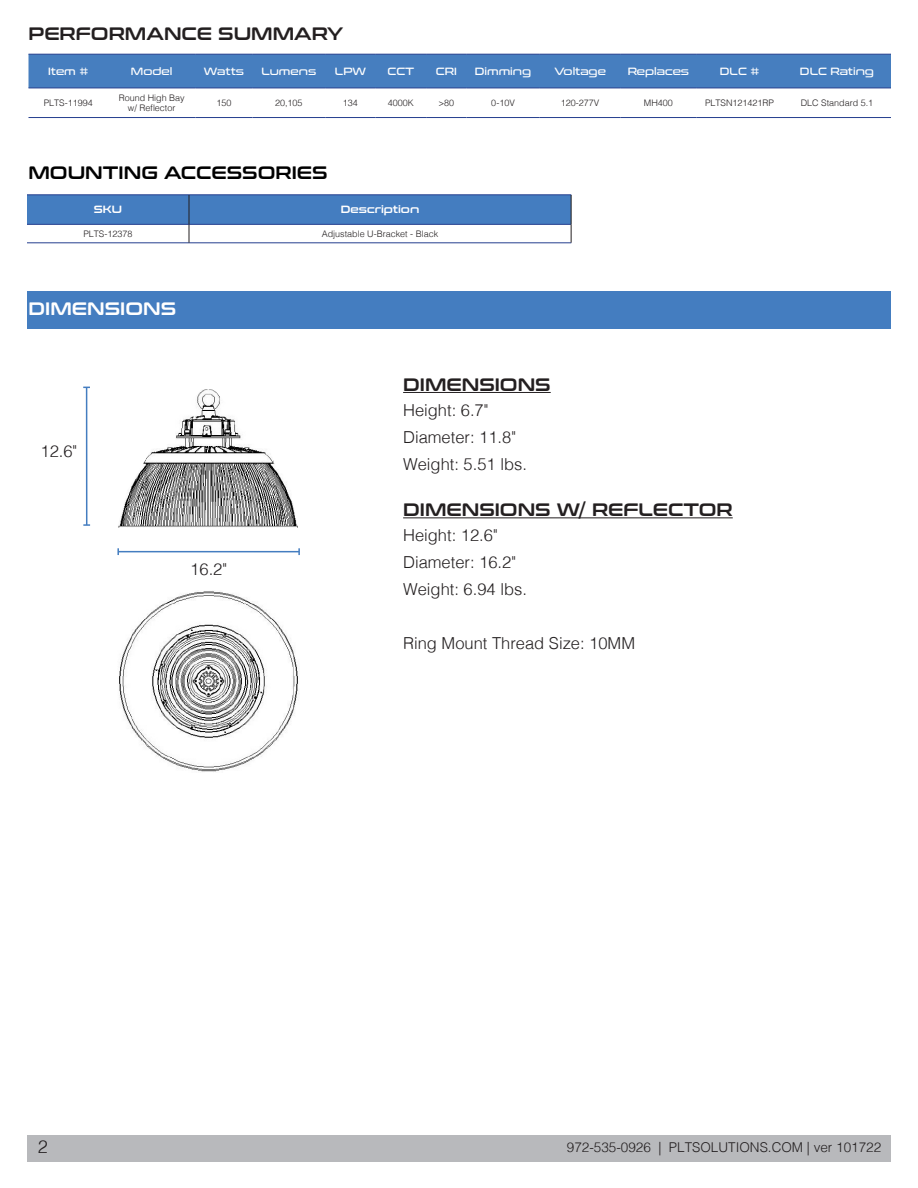
<style>
.page{position:relative;width:918px;height:1188px;background:#fff}
.page>*{position:absolute;margin:0;border:0;box-sizing:border-box;transform-origin:0 0}
.t1{font:18px "Conthrax Sb";color:#231f20}
.t2{font:18px "Conthrax Sb";color:#000}
.t3{font:18px "Conthrax Sb";color:#fff}
.t4{font:300 18px "Helvetica";color:#231f20}
.PLT_Body{font:300 16.5px "Helvetica";color:#231f20}
.t5{font:300 13.5px "Helvetica";color:#231f20}
.t6{font:10.5px "Conthrax Rg";color:#fff}
.Paragraph_Style_1{font:10.5px "Conthrax Sb";color:#fff}
.Paragraph_Style_1-2{font:300 9px/10.8px "Helvetica";color:#231f20;text-align:center}
</style>
<div class="page">
<div style="left:27px;top:1135px;width:864px;height:27px;background:#b8b9bc"></div>
<div style="left:27px;top:292px;width:864px;height:37px;background:#447dc0"></div>
<div style="left:28px;top:55px;width:863px;height:33px;background:#467ebf"></div>
<hr style="left:28px;top:117px;width:80px;height:1px;background:#253f8e">
<hr style="left:108px;top:117px;width:87px;height:1px;background:#253f8e">
<hr style="left:195px;top:117px;width:58px;height:1px;background:#253f8e">
<hr style="left:253px;top:117px;width:72px;height:1px;background:#253f8e">
<hr style="left:325px;top:117px;width:51px;height:1px;background:#253f8e">
<hr style="left:376px;top:117px;width:50px;height:1px;background:#253f8e">
<hr style="left:426px;top:117px;width:40px;height:1px;background:#253f8e">
<hr style="left:466px;top:117px;width:74px;height:1px;background:#253f8e">
<hr style="left:540px;top:117px;width:81px;height:1px;background:#253f8e">
<hr style="left:621px;top:117px;width:75px;height:1px;background:#253f8e">
<hr style="left:696px;top:117px;width:87px;height:1px;background:#253f8e">
<hr style="left:783px;top:117px;width:108px;height:1px;background:#253f8e">
<hr style="left:28px;top:54px;width:80px;height:1px;background:#253f8e">
<hr style="left:108px;top:54px;width:87px;height:1px;background:#253f8e">
<hr style="left:195px;top:54px;width:58px;height:1px;background:#253f8e">
<hr style="left:253px;top:54px;width:72px;height:1px;background:#253f8e">
<hr style="left:325px;top:54px;width:51px;height:1px;background:#253f8e">
<hr style="left:376px;top:54px;width:50px;height:1px;background:#253f8e">
<hr style="left:426px;top:54px;width:40px;height:1px;background:#253f8e">
<hr style="left:466px;top:54px;width:74px;height:1px;background:#253f8e">
<hr style="left:540px;top:54px;width:81px;height:1px;background:#253f8e">
<hr style="left:621px;top:54px;width:75px;height:1px;background:#253f8e">
<hr style="left:696px;top:54px;width:87px;height:1px;background:#253f8e">
<hr style="left:783px;top:54px;width:108px;height:1px;background:#253f8e">
<hr style="left:28px;top:88px;width:80px;height:1px;background:#253f8e">
<hr style="left:108px;top:88px;width:87px;height:1px;background:#253f8e">
<hr style="left:195px;top:88px;width:58px;height:1px;background:#253f8e">
<hr style="left:253px;top:88px;width:72px;height:1px;background:#253f8e">
<hr style="left:325px;top:88px;width:51px;height:1px;background:#253f8e">
<hr style="left:376px;top:88px;width:50px;height:1px;background:#253f8e">
<hr style="left:426px;top:88px;width:40px;height:1px;background:#253f8e">
<hr style="left:466px;top:88px;width:74px;height:1px;background:#253f8e">
<hr style="left:540px;top:88px;width:81px;height:1px;background:#253f8e">
<hr style="left:621px;top:88px;width:75px;height:1px;background:#253f8e">
<hr style="left:696px;top:88px;width:87px;height:1px;background:#253f8e">
<hr style="left:783px;top:88px;width:108px;height:1px;background:#253f8e">
<hr style="left:403px;top:392px;width:148px;height:1px;background:#231f20">
<hr style="left:403px;top:517px;width:330px;height:1px;background:#231f20">
<hr style="left:86px;top:387px;width:1px;height:138px;background:#447dc0">
<svg style="left:83px;top:524px;width:7px;height:2px"></svg>
<hr style="left:118px;top:551px;width:181px;height:1px;background:#447dc0">
<svg style="left:298px;top:548px;width:2px;height:7px"></svg>
<svg style="left:117px;top:548px;width:2px;height:7px"></svg>
<img style="left:118px;top:389px;width:180px;height:139px">
<img style="left:119px;top:591px;width:179px;height:181px">
<hr style="left:27px;top:243px;width:162px;height:1px;background:#253f8e">
<hr style="left:189px;top:243px;width:382px;height:1px;background:#253f8e">
<svg style="left:27px;top:195px;width:545px;height:48px"></svg>
<p class="t1" style="left:28px;top:20px;width:316px">PERFORMANCE SUMMARY</p>
<p class="t6" style="left:48px;top:63px;width:42px">Item #</p>
<p class="t6" style="left:131px;top:63px;width:43px">Model</p>
<p class="t6" style="left:204px;top:63px;width:42px">Watts</p>
<p class="t6" style="left:262px;top:63px;width:56px">Lumens</p>
<p class="t6" style="left:335px;top:63px;width:32px">LPW</p>
<p class="t6" style="left:387px;top:63px;width:28px">CCT</p>
<p class="t6" style="left:436px;top:63px;width:23px">CRI</p>
<p class="t6" style="left:475px;top:63px;width:58px">Dimming</p>
<p class="t6" style="left:554px;top:63px;width:53px">Voltage</p>
<p class="t6" style="left:628px;top:63px;width:63px">Replaces</p>
<p class="t6" style="left:720px;top:63px;width:41px">DLC #</p>
<p class="t6" style="left:800px;top:63px;width:76px">DLC Rating</p>
<p class="Paragraph_Style_1-2" style="left:44px;top:97px;width:51px">PLTS-11994</p>
<p class="Paragraph_Style_1-2" style="left:119px;top:91px;width:68px">Round High Bay w/ Reflector</p>
<p class="Paragraph_Style_1-2" style="left:216px;top:97px;width:17px">150</p>
<p class="Paragraph_Style_1-2" style="left:275px;top:97px;width:29px">20,105</p>
<p class="Paragraph_Style_1-2" style="left:343px;top:97px;width:17px">134</p>
<p class="Paragraph_Style_1-2" style="left:388px;top:97px;width:28px">4000K</p>
<p class="Paragraph_Style_1-2" style="left:438px;top:97px;width:17px">&gt;80</p>
<p class="Paragraph_Style_1-2" style="left:491px;top:97px;width:25px">0-10V</p>
<p class="Paragraph_Style_1-2" style="left:561px;top:97px;width:40px">120-277V</p>
<p class="Paragraph_Style_1-2" style="left:644px;top:97px;width:31px">MH400</p>
<p class="Paragraph_Style_1-2" style="left:705px;top:97px;width:71px">PLTSN121421RP</p>
<p class="Paragraph_Style_1-2" style="left:801px;top:97px;width:74px">DLC Standard 5.1</p>
<p class="t2" style="left:28px;top:159px;width:301px">MOUNTING ACCESSORIES</p>
<p class="Paragraph_Style_1" style="left:94px;top:202px;width:30px">SKU</p>
<p class="Paragraph_Style_1" style="left:341px;top:202px;width:80px">Description</p>
<p class="Paragraph_Style_1-2" style="left:83px;top:228px;width:51px">PLTS-12378</p>
<p class="Paragraph_Style_1-2" style="left:322px;top:228px;width:118px">Adjustable U-Bracket - Black</p>
<p class="t3" style="left:28px;top:295px;width:149px">DIMENSIONS</p>
<p class="PLT_Body" style="left:40px;top:437px;width:38px">12.6"</p>
<p class="PLT_Body" style="left:190px;top:555px;width:38px">16.2"</p>
<p class="t1" style="left:403px;top:371px;width:149px">DIMENSIONS</p>
<p class="PLT_Body" style="left:403px;top:396px;width:87px">Height: 6.7"</p>
<p class="PLT_Body" style="left:403px;top:423px;width:114px">Diameter: 11.8"</p>
<p class="PLT_Body" style="left:403px;top:450px;width:125px">Weight: 5.51 lbs.</p>
<p class="t1" style="left:403px;top:496px;width:331px">DIMENSIONS W/ REFLECTOR</p>
<p class="PLT_Body" style="left:403px;top:522px;width:96px">Height: 12.6"</p>
<p class="PLT_Body" style="left:403px;top:549px;width:114px">Diameter: 16.2"</p>
<p class="PLT_Body" style="left:403px;top:576px;width:125px">Weight: 6.94 lbs.</p>
<p class="PLT_Body" style="left:403px;top:630px;width:233px">Ring Mount Thread Size: 10MM</p>
<p class="t4" style="left:38px;top:1132px;width:12px">2</p>
<h3 class="t5" style="left:567px;top:1136px;width:316px">972-535-0926 | PLTSOLUTIONS.COM | ver 101722</h3>
</div>
